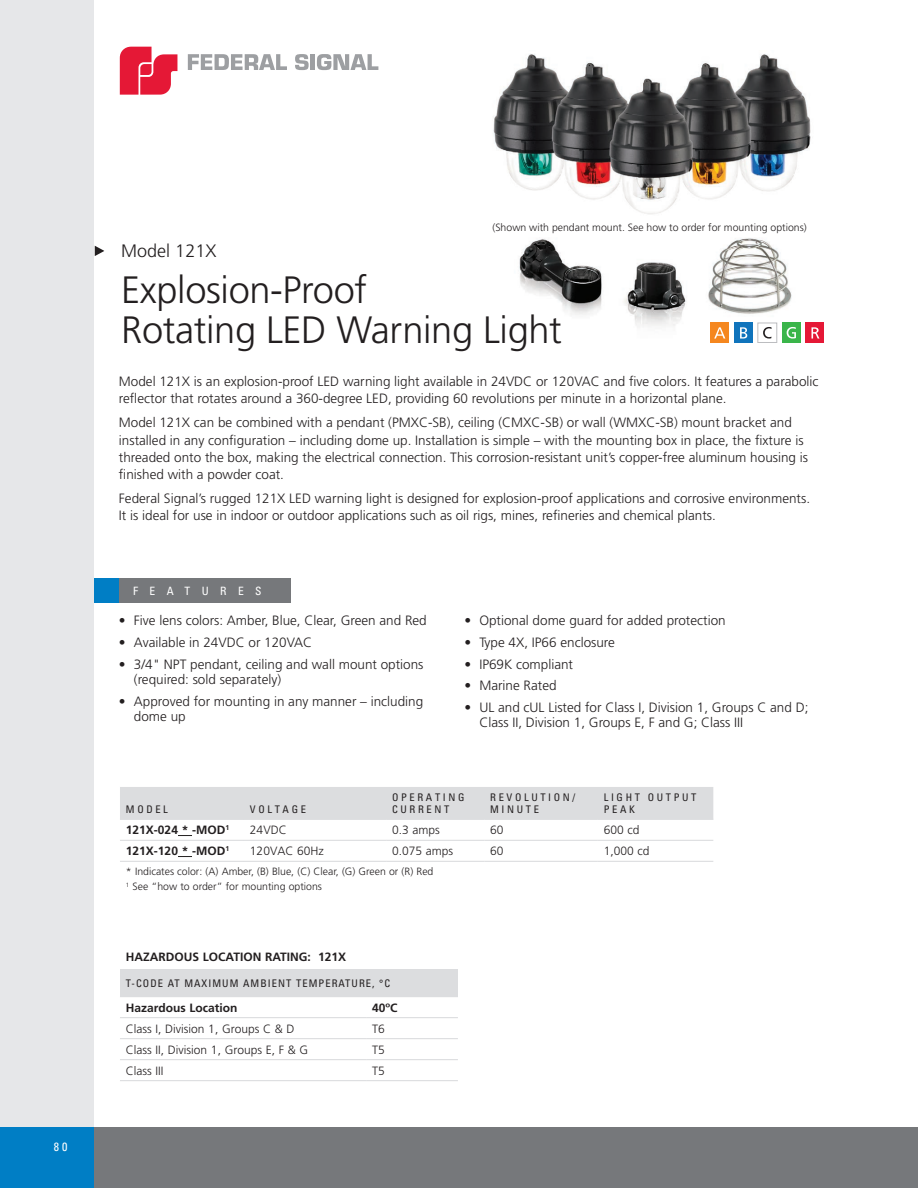
<style>
.page{position:relative;width:918px;height:1188px;background:#fff}
.page>*{position:absolute;margin:0;border:0;box-sizing:border-box;transform-origin:0 0}
.Head{font:300 38.1px/39.5px "Frutiger";letter-spacing:-.01em;color:#231f20}
.model{font:300 18px "Frutiger";color:#231f20}
.Body_Copy{font:300 13.5px/17.2px "Frutiger";color:#231f20}
.features{font:300 13.5px/15px "Frutiger";color:#231f20}
.t1{font:300 12px "Frutiger";color:#231f20}
.t2{font:700 12px "Frutiger";color:#231f20}
.t3{font:condensed 12px "Univers";color:#fff}
.t4{font:condensed 11.55px "Univers";letter-spacing:1em;color:#fff}
.captions{font:300 10.5px "Frutiger";color:#231f20}
.t5{font:condensed 10.5px/12px "Univers";letter-spacing:.25em;color:#231f20}
.t6{font:condensed 10.5px "Univers";letter-spacing:.1em;color:#231f20}
</style>
<div class="page">
<div style="left:94px;top:1127px;width:824px;height:61px;background:#76787b"></div>
<div style="left:0;top:0;width:94px;height:1188px;background:#e6e7e9"></div>
<div style="left:0;top:1127px;width:94px;height:61px;background:#007ec5"></div>
<svg style="left:188px;top:54px;width:99px;height:16px"></svg>
<svg style="left:295px;top:54px;width:14px;height:16px"></svg>
<hr style="left:311px;top:54px;width:4px;height:16px;background:#9d9fa2">
<svg style="left:317px;top:54px;width:61px;height:16px"></svg>
<svg style="left:120px;top:47px;width:57px;height:48px"></svg>
<img style="left:493px;top:54px;width:331px;height:289px">
<div style="left:94px;top:578px;width:26px;height:25px;background:#007ec5"></div>
<div style="left:119px;top:578px;width:172px;height:25px;background:#76787b"></div>
<svg style="left:95px;top:246px;width:9px;height:10px"></svg>
<div style="left:120px;top:787px;width:593px;height:32px;background:#dcdddf"></div>
<hr style="left:120px;top:819px;width:124px;height:1px;background:#dcdddf">
<hr style="left:244px;top:819px;width:142px;height:1px;background:#dcdddf">
<hr style="left:386px;top:819px;width:98px;height:1px;background:#dcdddf">
<hr style="left:484px;top:819px;width:114px;height:1px;background:#dcdddf">
<hr style="left:598px;top:819px;width:115px;height:1px;background:#dcdddf">
<hr style="left:120px;top:840px;width:124px;height:1px;background:#dcdddf">
<hr style="left:244px;top:840px;width:142px;height:1px;background:#dcdddf">
<hr style="left:386px;top:840px;width:98px;height:1px;background:#dcdddf">
<hr style="left:484px;top:840px;width:114px;height:1px;background:#dcdddf">
<hr style="left:598px;top:840px;width:115px;height:1px;background:#dcdddf">
<hr style="left:120px;top:861px;width:124px;height:1px;background:#dcdddf">
<hr style="left:244px;top:861px;width:142px;height:1px;background:#dcdddf">
<hr style="left:386px;top:861px;width:98px;height:1px;background:#dcdddf">
<hr style="left:484px;top:861px;width:114px;height:1px;background:#dcdddf">
<hr style="left:598px;top:861px;width:115px;height:1px;background:#dcdddf">
<svg style="left:178px;top:835px;width:14px;height:1px"></svg>
<svg style="left:178px;top:856px;width:14px;height:1px"></svg>
<div style="left:805px;top:323px;width:19px;height:20px;background:#e51836"></div>
<svg style="left:811px;top:327px;width:8px;height:12px"></svg>
<div style="left:734px;top:323px;width:19px;height:20px;background:#1074bc"></div>
<div style="left:710px;top:323px;width:19px;height:20px;background:#f5871f"></div>
<div style="left:782px;top:323px;width:19px;height:20px;background:#3ab54a"></div>
<svg style="left:740px;top:327px;width:7px;height:12px"></svg>
<svg style="left:714px;top:327px;width:11px;height:12px"></svg>
<svg style="left:787px;top:327px;width:9px;height:12px"></svg>
<div style="left:758px;top:323px;width:19px;height:19px;background:#fff"></div>
<div style="left:758px;top:323px;width:19px;height:20px;border:1px solid #bcbdc0"></div>
<svg style="left:763px;top:327px;width:9px;height:12px"></svg>
<div style="left:120px;top:970px;width:338px;height:27px;background:#dcdddf"></div>
<hr style="left:120px;top:1017px;width:246px;height:1px;background:#dcdddf">
<hr style="left:366px;top:1017px;width:92px;height:1px;background:#dcdddf">
<hr style="left:120px;top:1038px;width:246px;height:1px;background:#dcdddf">
<hr style="left:366px;top:1038px;width:92px;height:1px;background:#dcdddf">
<hr style="left:120px;top:1059px;width:246px;height:1px;background:#dcdddf">
<hr style="left:366px;top:1059px;width:92px;height:1px;background:#dcdddf">
<hr style="left:120px;top:1080px;width:246px;height:1px;background:#dcdddf">
<hr style="left:366px;top:1080px;width:92px;height:1px;background:#dcdddf">
<p class="t3" style="left:54px;top:1139px;width:15px">80</p>
<p class="captions" style="left:492px;top:221px;width:316px">(Shown with pendant mount. See how to order for mounting options)</p>
<p class="model" style="left:121px;top:240px;width:97px">Model 121X</p>
<p class="Head" style="left:121px;top:271px;width:442px">Explosion-Proof<br>Rotating LED Warning Light</p>
<p class="Body_Copy" style="left:119px;top:373px;width:701px">Model 121X is an explosion-proof LED warning light available in 24VDC or 120VAC and five colors. It features a parabolic reflector that rotates around a 360-degree LED, providing 60 revolutions per minute in a horizontal plane.</p>
<p class="Body_Copy" style="left:119px;top:414px;width:691px">Model 121X can be combined with a pendant (PMXC-SB), ceiling (CMXC-SB) or wall (WMXC-SB) mount bracket and installed in any configuration – including dome up. Installation is simple – with the mounting box in place, the fixture is threaded onto the box, making the electrical connection. This corrosion-resistant unit’s copper-free aluminum housing is finished with a powder coat.</p>
<p class="Body_Copy" style="left:119px;top:490px;width:693px">Federal Signal’s rugged 121X LED warning light is designed for explosion-proof applications and corrosive environments.<br>It is ideal for use in indoor or outdoor applications such as oil rigs, mines, refineries and chemical plants.</p>
<p class="t4" style="left:133px;top:583px;width:130px">FEATURES</p>
<p class="features" style="left:119px;top:614px;width:309px">• Five lens colors: Amber, Blue, Clear, Green and Red</p>
<p class="features" style="left:119px;top:635px;width:195px">• Available in 24VDC or 120VAC</p>
<p class="features" style="left:134px;top:657px;width:291px;text-indent:-15px">• 3/4" NPT pendant, ceiling and wall mount options (required: sold separately)</p>
<p class="features" style="left:134px;top:694px;width:291px;text-indent:-15px">• Approved for mounting in any manner – including dome up</p>
<p class="features" style="left:464px;top:613px;width:263px">• Optional dome guard for added protection</p>
<p class="features" style="left:464px;top:635px;width:152px">• Type 4X, IP66 enclosure</p>
<p class="features" style="left:464px;top:657px;width:110px">• IP69K compliant</p>
<p class="features" style="left:464px;top:679px;width:94px">• Marine Rated</p>
<p class="features" style="left:479px;top:700px;width:331px;text-indent:-15px">• UL and cUL Listed for Class I, Division 1, Groups C and D;<br>Class II, Division 1, Groups E, F and G; Class III</p>
<p class="t5" style="left:126px;top:803px;width:43px">MODEL</p>
<p class="t5" style="left:250px;top:803px;width:57px">VOLTAGE</p>
<p class="t5" style="left:392px;top:791px;width:74px">OPERATING</p>
<p class="t5" style="left:392px;top:803px;width:59px">CURRENT</p>
<p class="t5" style="left:490px;top:791px;width:87px">REVOLUTION/</p>
<p class="t5" style="left:490px;top:803px;width:50px">MINUTE</p>
<p class="t5" style="left:604px;top:791px;width:94px">LIGHT OUTPUT<br>PEAK</p>
<p class="t2" style="left:126px;top:823px;width:105px">121X-024 * -MOD<sup>1</sup></p>
<p class="t1" style="left:250px;top:823px;width:38px">24VDC</p>
<p class="t1" style="left:392px;top:823px;width:49px">0.3 amps</p>
<p class="t1" style="left:490px;top:823px;width:15px">60</p>
<p class="t1" style="left:604px;top:823px;width:37px">600 cd</p>
<p class="t2" style="left:126px;top:844px;width:105px">121X-120 * -MOD<sup>1</sup></p>
<p class="t1" style="left:250px;top:844px;width:75px">120VAC 60Hz</p>
<p class="t1" style="left:392px;top:844px;width:63px">0.075 amps</p>
<p class="t1" style="left:490px;top:844px;width:15px">60</p>
<p class="t1" style="left:604px;top:844px;width:47px">1,000 cd</p>
<p class="captions" style="left:126px;top:866px;width:309px">* Indicates color: (A) Amber, (B) Blue, (C) Clear, (G) Green or (R) Red</p>
<p class="captions" style="left:126px;top:881px;width:198px"><sup>1</sup> See “how to order” for mounting options</p>
<p class="t2" style="left:126px;top:950px;width:222px">HAZARDOUS LOCATION RATING: 121X</p>
<p class="t6" style="left:126px;top:977px;width:266px">T-CODE AT MAXIMUM AMBIENT TEMPERATURE, °C</p>
<p class="t2" style="left:126px;top:1000px;width:113px">Hazardous Location</p>
<p class="t2" style="left:372px;top:1000px;width:27px">40ºC</p>
<p class="t1" style="left:126px;top:1022px;width:170px">Class I, Division 1, Groups C &amp; D</p>
<p class="t1" style="left:372px;top:1022px;width:14px">T6</p>
<p class="t1" style="left:126px;top:1043px;width:184px">Class II, Division 1, Groups E, F &amp; G</p>
<p class="t1" style="left:372px;top:1043px;width:14px">T5</p>
<p class="t1" style="left:126px;top:1064px;width:39px">Class III</p>
<p class="t1" style="left:372px;top:1064px;width:14px">T5</p>
</div>
